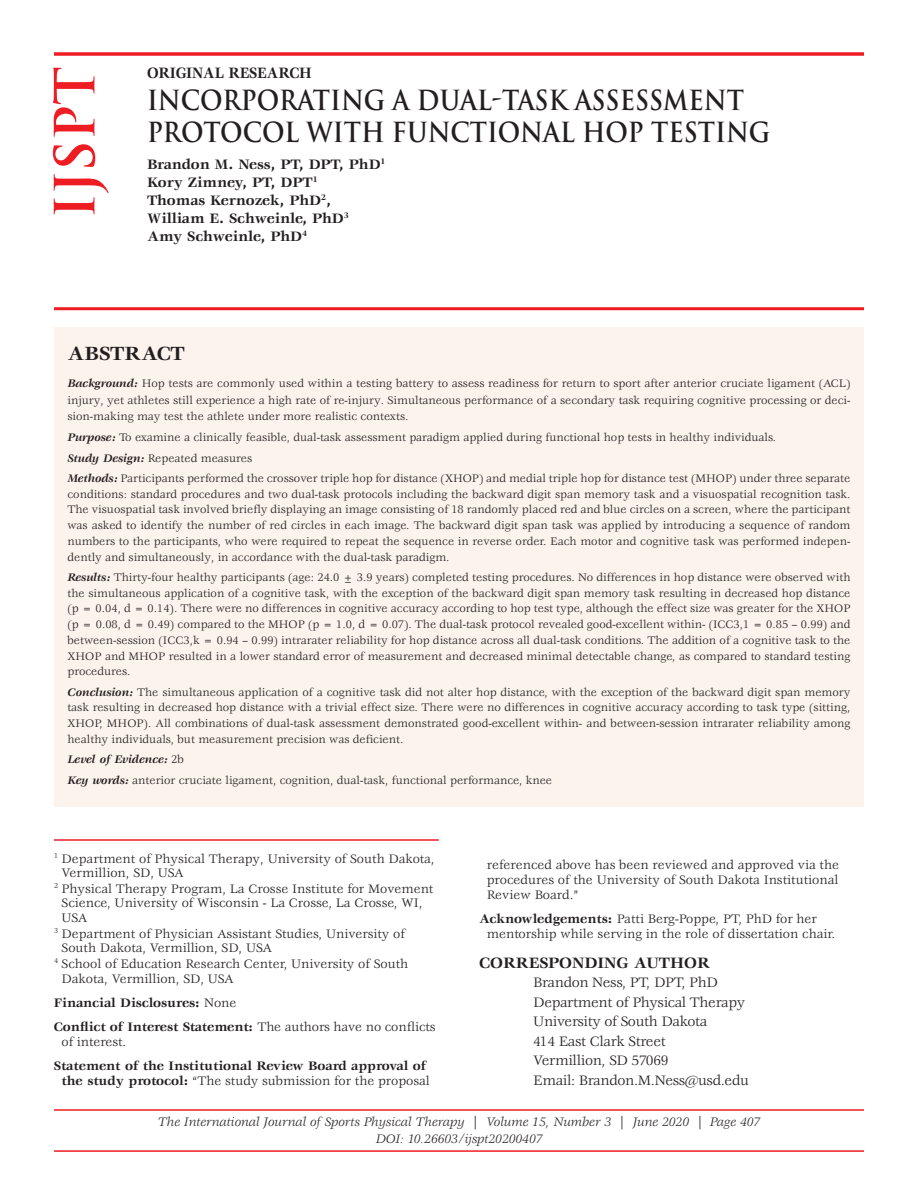
<style>
.page{position:relative;width:918px;height:1188px;background:#fff}
.page>*{position:absolute;margin:0;border:0;box-sizing:border-box;transform-origin:0 0}
.t1{font:700 54px "Trajan Pro";color:#ee1d23}
.t2{font:700 27px/32.2px "Trajan Pro";color:#231f20;scale:.9 1}
.t3{font:700 21px "Veljovic Std";color:#231f20}
.t4{font:700 16.5px "Veljovic Std";color:#231f20}
.t5{font:700 16.5px "Veljovic Std";color:#231f20;scale:.9 1}
.t6{font:15px/19.5px "Veljovic Std";letter-spacing:-.02em;color:#231f20}
.t7{font:700 15px/18px "Veljovic Std";color:#231f20}
.t8{font:13.5px/15px "Veljovic Std";color:#231f20;text-align:justify}
.t9{font:700 13.5px/24px "Veljovic Std";color:#231f20}
.t10{font:italic 13.5px/16.5px "Veljovic Std";color:#231f20;text-align:center}
.t11{font:12px/15.8px "Veljovic Std";color:#231f20;text-align:justify}
.s1{font-weight:700;font-style:italic}
.s2{font-weight:400}
.s3{font-weight:700}
</style>
<div class="page">
<div style="left:54px;top:328px;width:810px;height:479px;background:#fdf3ed"></div>
<svg style="left:54px;top:52px;width:810px;height:4px;background:#ef383e"></svg>
<hr style="left:54px;top:839px;width:385px;height:2px;background:#ee1d23">
<hr style="left:54px;top:307px;width:810px;height:3px;background:#ee1d23">
<hr style="left:54px;top:1109px;width:810px;height:2px;background:#ee1d23">
<hr style="left:54px;top:1150px;width:810px;height:2px;background:#ee1d23">
<h1 class="t1" style="left:44px;top:219px;width:154px;rotate:-90deg">IJSPT</h1>
<h3 class="t5" style="left:147px;top:66px;width:185px">ORIGINAL RESEARCH</h3>
<h2 class="t2" style="left:147px;top:84px;width:694px">INCORPORATING A DUAL-TASK ASSESSMENT<br>PROTOCOL WITH FUNCTIONAL HOP TESTING</h2>
<p class="t7" style="left:147px;top:156px;width:240px">Brandon M. Ness, PT, DPT, PhD<sup>1<br></sup>Kory Zimney, PT, DPT<sup>1<br></sup>Thomas Kernozek, PhD<sup>2</sup>,<br>William E. Schweinle, PhD<sup>3<br></sup>Amy Schweinle, PhD<sup>4</sup></p>
<h3 class="t3" style="left:68px;top:345px;width:119px">ABSTRACT</h3>
<p class="t11" style="left:67px;top:376px;width:785px;line-height:16.5px"><span class="s1">Background:</span> Hop tests are commonly used within a testing battery to assess readiness for return to sport after anterior cruciate ligament (ACL) injury, yet athletes still experience a high rate of re-injury. Simultaneous performance of a secondary task requiring cognitive processing or deci&shy;sion-making may test the athlete under more realistic contexts.</p>
<p class="t11" style="left:67px;top:428px;width:784px;line-height:20.2px;text-align:left"><span class="s1">Purpose:</span> To examine a clinically feasible, dual-task assessment paradigm applied during functional hop tests in healthy individuals.<br><span class="s1">Study Design:</span> Repeated measures<br><span class="s1">Methods:</span> Participants performed the crossover triple hop for distance (XHOP) and medial triple hop for distance test (MHOP) under three separate</p>
<p class="t11" style="left:67px;top:487px;width:785px">conditions: standard procedures and two dual-task protocols including the backward digit span memory task and a visuospatial recognition task.<br>The visuospatial task involved briefly displaying an image consisting of 18 randomly placed red and blue circles on a screen, where the participant was asked to identify the number of red circles in each image. The backward digit span task was applied by introducing a sequence of random numbers to the participants, who were required to repeat the sequence in reverse order. Each motor and cognitive task was performed indepen&shy;dently and simultaneously, in accordance with the dual-task paradigm.</p>
<p class="t11" style="left:67px;top:570px;width:785px"><span class="s1">Results:</span> Thirty-four healthy participants (age: 24.0 ± 3.9 years) completed testing procedures. No differences in hop distance were observed with the simultaneous application of a cognitive task, with the exception of the backward digit span memory task resulting in decreased hop distance (p = 0.04, d = 0.14). There were no differences in cognitive accuracy according to hop test type, although the effect size was greater for the XHOP (p = 0.08, d = 0.49) compared to the MHOP (p = 1.0, d = 0.07). The dual-task protocol revealed good-excellent within- (ICC3,1 = 0.85 – 0.99) and between-session (ICC3,k = 0.94 – 0.99) intrarater reliability for hop distance across all dual-task conditions. The addition of a cognitive task to the XHOP and MHOP resulted in a lower standard error of measurement and decreased minimal detectable change, as compared to standard testing procedures.</p>
<p class="t11" style="left:67px;top:685px;width:785px"><span class="s1">Conclusion:</span> The simultaneous application of a cognitive task did not alter hop distance, with the exception of the backward digit span memory task resulting in decreased hop distance with a trivial effect size. There were no differences in cognitive accuracy according to task type (sitting, XHOP, MHOP). All combinations of dual-task assessment demonstrated good-excellent within- and between-session intrarater reliability among healthy individuals, but measurement precision was deficient.</p>
<p class="t11" style="left:67px;top:749px;width:486px;line-height:21px"><span class="s1">Level of Evidence:</span> 2b<br><span class="s1">Key words:</span> anterior cruciate ligament, cognition, dual-task, functional performance, knee</p>
<p class="t8" style="left:54px;top:852px;width:382px"><sup>1</sup> Department of Physical Therapy, University of South Dakota,</p>
<p class="t8" style="left:62px;top:867px;width:124px">Vermillion, SD, USA</p>
<p class="t8" style="left:54px;top:882px;width:381px"><sup>2</sup> Physical Therapy Program, La Crosse Institute for Movement</p>
<p class="t8" style="left:62px;top:897px;width:362px">Science, University of Wisconsin - La Crosse, La Crosse, WI,</p>
<p class="t8" style="left:62px;top:912px;width:27px">USA</p>
<p class="t8" style="left:54px;top:927px;width:352px"><sup>3</sup> Department of Physician Assistant Studies, University of</p>
<p class="t8" style="left:62px;top:942px;width:212px">South Dakota, Vermillion, SD, USA</p>
<p class="t8" style="left:54px;top:957px;width:356px"><sup>4</sup> School of Education Research Center, University of South</p>
<p class="t8" style="left:62px;top:972px;width:174px">Dakota, Vermillion, SD, USA</p>
<p class="t9" style="left:54px;top:991px;width:383px">Financial Disclosures: <span class="s2">None<br></span>Conflict of Interest Statement: <span class="s2">The authors have no conflicts</span></p>
<p class="t8" style="left:62px;top:1035px;width:66px">of interest.</p>
<p class="t9" style="left:54px;top:1059px;width:377px;line-height:15px;text-align:center">Statement of the Institutional Review Board approval of the study protocol: <span class="s2">“The study submission for the proposal</span></p>
<p class="t8" style="left:487px;top:858px;width:354px">referenced above has been reviewed and approved via the procedures of the University of South Dakota Institutional Review Board.”</p>
<p class="t8" style="left:487px;top:912px;width:350px;text-indent:-8px"><span class="s3">Acknowledgements:</span> Patti Berg-Poppe, PT, PhD for her mentorship while serving in the role of dissertation chair.</p>
<h3 class="t4" style="left:479px;top:956px;width:232px">CORRESPONDING AUTHOR</h3>
<p class="t6" style="left:533px;top:973px;width:217px">Brandon Ness, PT, DPT, PhD<br>Department of Physical Therapy<br>University of South Dakota<br>414 East Clark Street<br>Vermillion, SD 57069<br>Email: Brandon.M.Ness@usd.edu</p>
<p class="t10" style="left:158px;top:1115px;width:604px">The International Journal of Sports Physical Therapy | Volume 15, Number 3 | June 2020 | Page 407<br>DOI: 10.26603/ijspt20200407</p>
</div>
